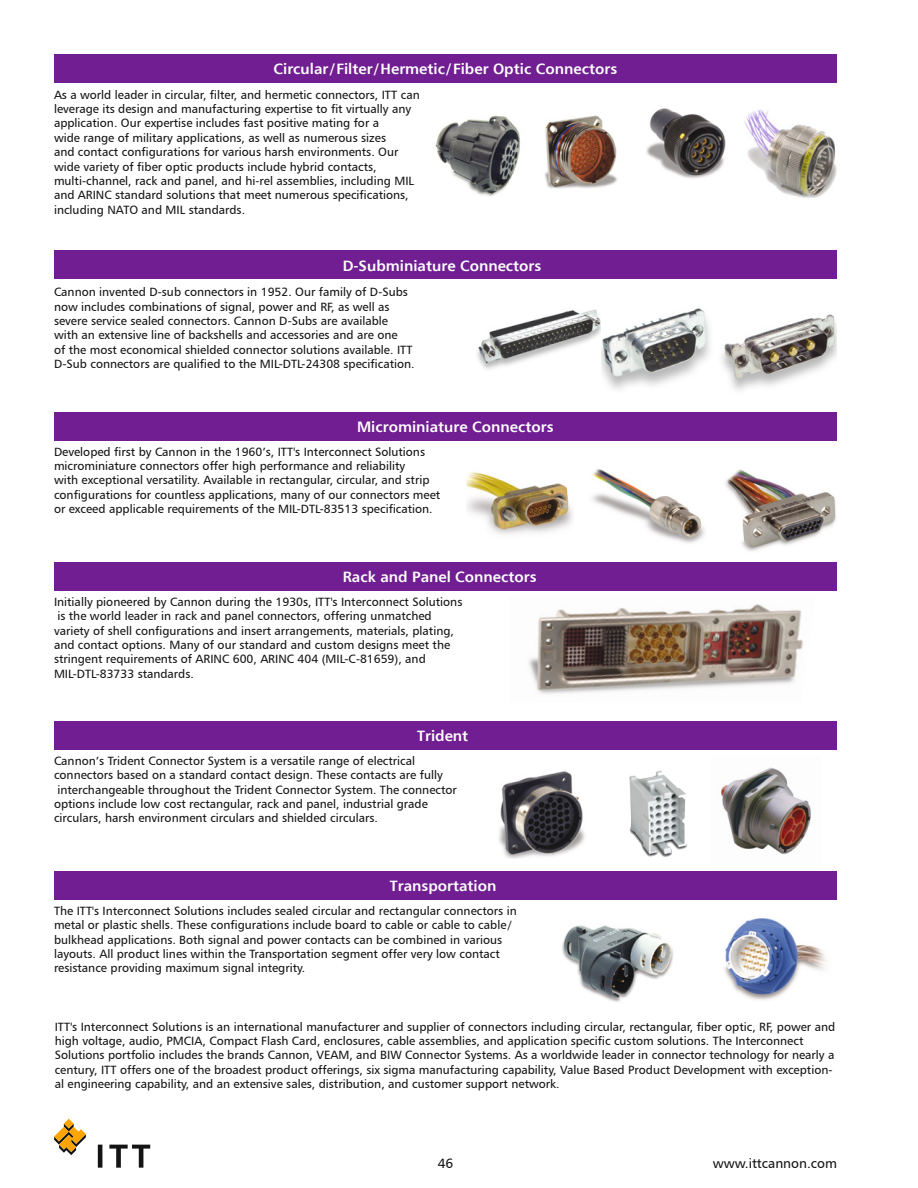
<style>
.page{position:relative;width:918px;height:1188px;background:#fff}
.page>*{position:absolute;margin:0;border:0;box-sizing:border-box;transform-origin:0 0}
.t1{font:15px "Humanist 777 BT Bold B";color:#fff}
.t2{font:13.5px "Humanist 777 BT Roman B";color:#141415}
.t3{font:12px/14.4px "Humanist 777 BT Roman B";color:#141415}
</style>
<div class="page">
<svg style="left:98px;top:1145px;width:4px;height:23px"></svg>
<svg style="left:109px;top:1145px;width:41px;height:23px"></svg>
<svg style="left:54px;top:1119px;width:32px;height:36px"></svg>
<div style="left:54px;top:54px;width:783px;height:28px;background:#701e91"></div>
<div style="left:54px;top:251px;width:783px;height:28px;background:#701e91"></div>
<div style="left:54px;top:412px;width:783px;height:28px;background:#701e91"></div>
<div style="left:54px;top:562px;width:783px;height:29px;background:#701e91"></div>
<div style="left:54px;top:722px;width:783px;height:28px;background:#701e91"></div>
<div style="left:54px;top:872px;width:783px;height:28px;background:#701e91"></div>
<img style="left:435px;top:115px;width:86px;height:81px">
<img style="left:544px;top:115px;width:73px;height:74px">
<img style="left:744px;top:109px;width:93px;height:89px">
<img style="left:646px;top:108px;width:80px;height:71px">
<img style="left:477px;top:309px;width:124px;height:60px">
<img style="left:601px;top:308px;width:109px;height:81px">
<img style="left:722px;top:314px;width:115px;height:76px">
<img style="left:466px;top:472px;width:107px;height:62px">
<img style="left:592px;top:468px;width:113px;height:75px">
<img style="left:725px;top:469px;width:111px;height:82px">
<img style="left:529px;top:604px;width:274px;height:90px">
<img style="left:499px;top:771px;width:86px;height:88px">
<img style="left:629px;top:770px;width:58px;height:87px">
<img style="left:721px;top:767px;width:90px;height:88px">
<img style="left:562px;top:925px;width:111px;height:77px">
<img style="left:724px;top:918px;width:102px;height:82px">
<p class="t1" style="left:274px;top:59px;width:345px">Circular/Filter/Hermetic /Fiber Optic Connectors</p>
<p class="t3" style="left:54px;top:87px;width:367px">As a world leader in circular, filter, and hermetic connectors, ITT can leverage its design and manufacturing expertise to fit virtually any application. Our expertise includes fast positive mating for a<br>wide range of military applications, as well as numerous sizes<br>and contact configurations for various harsh environments. Our wide variety of fiber optic products include hybrid contacts, multi-channel, rack and panel, and hi-rel assemblies, including MIL and ARINC standard solutions that meet numerous specifications, including NATO and MIL standards.</p>
<p class="t1" style="left:343px;top:256px;width:200px">D-Subminiature Connectors</p>
<p class="t3" style="left:54px;top:285px;width:362px">Cannon invented D-sub connectors in 1952. Our family of D-Subs now includes combinations of signal, power and RF, as well as severe service sealed connectors. Cannon D-Subs are available with an extensive line of backshells and accessories and are one<br>of the most economical shielded connector solutions available. ITT D-Sub connectors are qualified to the MIL-DTL-24308 specification.</p>
<p class="t1" style="left:357px;top:417px;width:198px">Microminiature Connectors</p>
<p class="t3" style="left:54px;top:444px;width:388px">Developed first by Cannon in the 1960’s, ITT's Interconnect Solutions microminiature connectors offer high performance and reliability<br>with exceptional versatility. Available in rectangular, circular, and strip configurations for countless applications, many of our connectors meet or exceed applicable requirements of the MIL-DTL-83513 specification.</p>
<p class="t1" style="left:343px;top:568px;width:195px">Rack and Panel Connectors</p>
<p class="t3" style="left:54px;top:594px;width:410px">Initially pioneered by Cannon during the 1930s, ITT's Interconnect Solutions is the world leader in rack and panel connectors, offering unmatched variety of shell configurations and insert arrangements, materials, plating, and contact options. Many of our standard and custom designs meet the stringent requirements of ARINC 600, ARINC 404 (MIL-C-81659), and MIL-DTL-83733 standards.</p>
<p class="t1" style="left:417px;top:727px;width:53px">Trident</p>
<p class="t3" style="left:54px;top:753px;width:404px">Cannon’s Trident Connector System is a versatile range of electrical connectors based on a standard contact design. These contacts are fully interchangeable throughout the Trident Connector System. The connector options include low cost rectangular, rack and panel, industrial grade circulars, harsh environment circulars and shielded circulars.</p>
<p class="t1" style="left:390px;top:877px;width:108px">Transportation</p>
<p class="t3" style="left:54px;top:903px;width:464px">The ITT's Interconnect Solutions includes sealed circular and rectangular connectors in metal or plastic shells. These configurations include board to cable or cable to cable/ bulkhead applications. Both signal and power contacts can be combined in various layouts. All product lines within the Transportation segment offer very low contact resistance providing maximum signal integrity.</p>
<p class="t3" style="left:55px;top:1019px;width:782px">ITT's Interconnect Solutions is an international manufacturer and supplier of connectors including circular, rectangular, fiber optic, RF, power and high voltage, audio, PMCIA, Compact Flash Card, enclosures, cable assemblies, and application specific custom solutions. The Interconnect Solutions portfolio includes the brands Cannon, VEAM, and BIW Connector Systems. As a worldwide leader in connector technology for nearly a century, ITT offers one of the broadest product offerings, six sigma manufacturing capability, Value Based Product Development with exception&shy;al engineering capability, and an extensive sales, distribution, and customer support network.</p>
<p class="t2" style="left:438px;top:1155px;width:17px">46</p>
<p class="t2" style="left:713px;top:1155px;width:126px">www.ittcannon.com</p>
</div>
